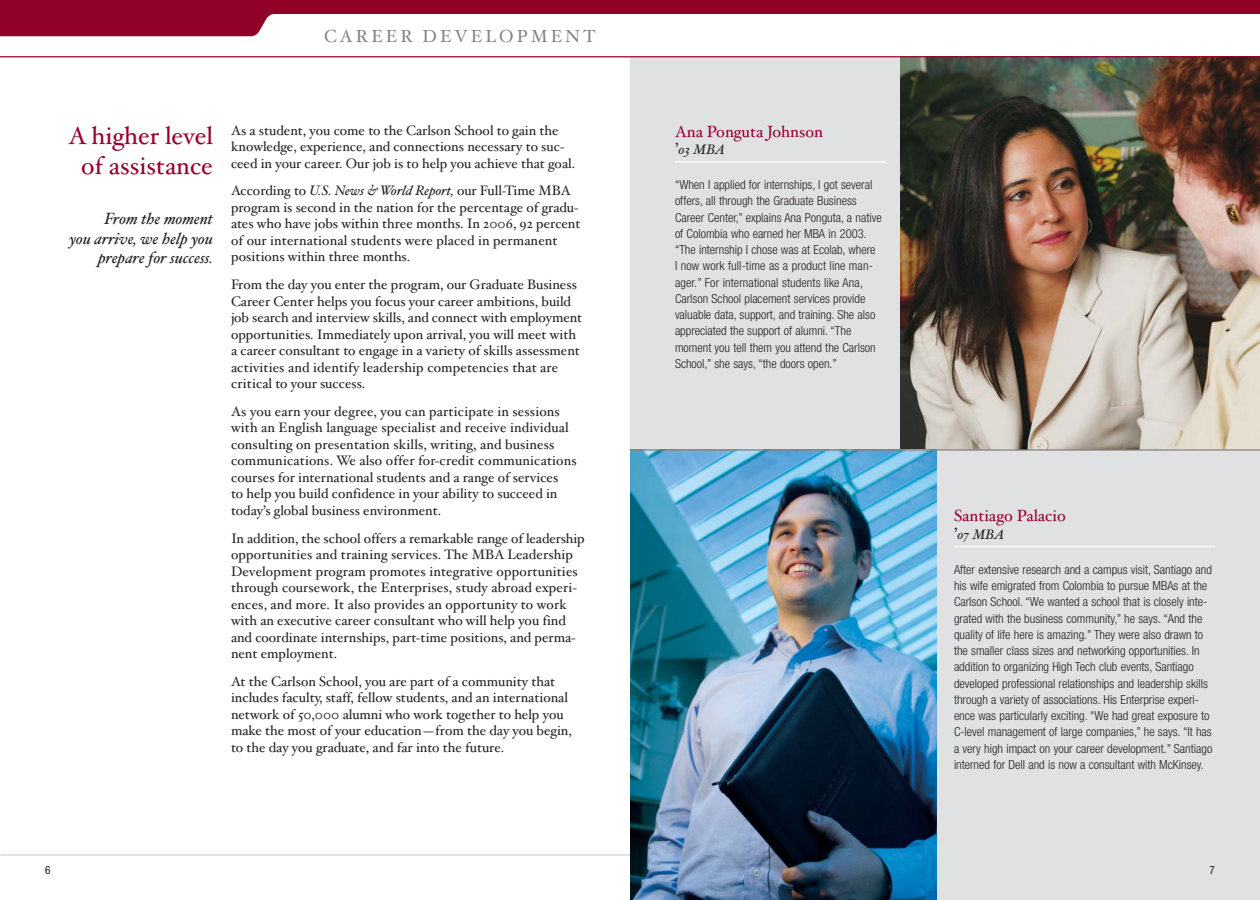
<style>
.page{position:relative;width:1260px;height:900px;background:#fff}
.page>*{position:absolute;margin:0;border:0;box-sizing:border-box;transform-origin:0 0}
.t1{font:25px/30px "Hoefler Text";color:#98002e;text-align:center}
.t2{font:17.5px "Hoefler Text";letter-spacing:.175em;color:#808285}
.t3{font:italic 16.25px/19.5px "Hoefler Text";color:#231f20;text-align:right}
.t4{font:16.25px "Hoefler Text";color:#98002e}
.t5{font:13.75px/16.5px "Hoefler Text";color:#231f20}
.t6{font:italic 13.75px "Hoefler Text";color:#231f20}
.t7{font:300 condensed 12.5px/16.2px "Helvetica Neue";color:#231f20}
.t8{font:condensed 11.25px "Helvetica Neue";color:#231f20}
.s1{font-style:italic}
.s2{font-style:normal;font-size:16.25px}
</style>
<div class="page">
<img style="left:900px;top:57px;width:360px;height:392px">
<div style="left:913px;top:450px;width:347px;height:450px;background:#e0e1e2"></div>
<div style="left:630px;top:57px;width:270px;height:400px;background:#e0e1e2"></div>
<svg style="left:0;top:0;width:1260px;height:36px;fill:#900027"></svg>
<hr style="left:0;top:56px;width:1260px;height:1px;background:#98002e">
<hr style="left:0;top:854px;width:630px;height:2px;background:#d1d3d4">
<img style="left:630px;top:451px;width:306px;height:449px">
<hr style="left:675px;top:161px;width:211px;height:1px;background:#fff">
<hr style="left:954px;top:546px;width:261px;height:1px;background:#fff">
<hr style="left:630px;top:449px;width:630px;height:2px;background:#808285">
<p class="t2" style="left:324px;top:29px;width:273px">CAREER DEVELOPMENT</p>
<h1 class="t1" style="left:69px;top:123px;width:146px">A higher level of assistance</h1>
<p class="t3" style="left:70px;top:211px;width:145px">From the moment<br>you arrive, we help you prepare for success.</p>
<p class="t5" style="left:231px;top:123px;width:346px">As a student, you come to the Carlson School to gain the knowledge, experience, and connections necessary to suc&shy;ceed in your career. Our job is to help you achieve that goal.</p>
<p class="t5" style="left:231px;top:184px;width:351px">According to <span class="s1">U.S. News &amp; World Report,</span> our Full-Time MBA program is second in the nation for the percentage of gradu&shy;ates who have jobs within three months. In 2006, 92 percent of our international students were placed in permanent positions within three months.</p>
<p class="t5" style="left:231px;top:278px;width:353px">From the day you enter the program, our Graduate Business Career Center helps you focus your career ambitions, build job search and interview skills, and connect with employment opportunities. Immediately upon arrival, you will meet with a career consultant to engage in a variety of skills assessment activities and identify leadership competencies that are critical to your success.</p>
<p class="t5" style="left:231px;top:405px;width:347px">As you earn your degree, you can participate in sessions with an English language specialist and receive individual consulting on presentation skills, writing, and business communications. We also offer for-credit communications courses for international students and a range of services<br>to help you build confidence in your ability to succeed in today’s global business environment.</p>
<p class="t5" style="left:231px;top:531px;width:355px">In addition, the school offers a remarkable range of leadership opportunities and training services. The MBA Leadership Development program promotes integrative opportunities through coursework, the Enterprises, study abroad experi&shy;ences, and more. It also provides an opportunity to work with an executive career consultant who will help you find and coordinate internships, part-time positions, and perma&shy;nent employment.</p>
<p class="t5" style="left:231px;top:675px;width:342px">At the Carlson School, you are part of a community that includes faculty, staff, fellow students, and an international network of 50,000 alumni who work together to help you make the most of your education—from the day you begin, to the day you graduate, and far into the future.</p>
<p class="t4" style="left:675px;top:125px;width:149px">Ana Ponguta Johnson</p>
<p class="t6" style="left:675px;top:144px;width:52px"><span class="s2">’</span>03 MBA</p>
<p class="t7" style="left:675px;top:178px;width:208px">“When I applied for internships, I got several offers, all through the Graduate Business Career Center,” explains Ana Ponguta, a native of Colombia who earned her MBA in 2003. “The internship I chose was at Ecolab, where<br>I now work full-time as a product line man&shy;ager.” For international students like Ana, Carlson School placement services provide valuable data, support, and training. She also appreciated the support of alumni. “The moment you tell them you attend the Carlson School,” she says, “the doors open.”</p>
<p class="t4" style="left:954px;top:510px;width:113px">Santiago Palacio</p>
<p class="t6" style="left:954px;top:529px;width:52px"><span class="s2">’</span>07 MBA</p>
<p class="t7" style="left:954px;top:562px;width:260px">After extensive research and a campus visit, Santiago and his wife emigrated from Colombia to pursue MBAs at the Carlson School. “We wanted a school that is closely inte&shy;grated with the business community,” he says. “And the quality of life here is amazing.” They were also drawn to the smaller class sizes and networking opportunities. In addition to organizing High Tech club events, Santiago developed professional relationships and leadership skills through a variety of associations. His Enterprise experi&shy;ence was particularly exciting. “We had great exposure to C-level management of large companies,” he says. “It has a very high impact on your career development.” Santiago interned for Dell and is now a consultant with McKinsey.</p>
<p class="t8" style="left:45px;top:866px;width:7px">6</p>
<p class="t8" style="left:1210px;top:866px;width:7px">7</p>
</div>
